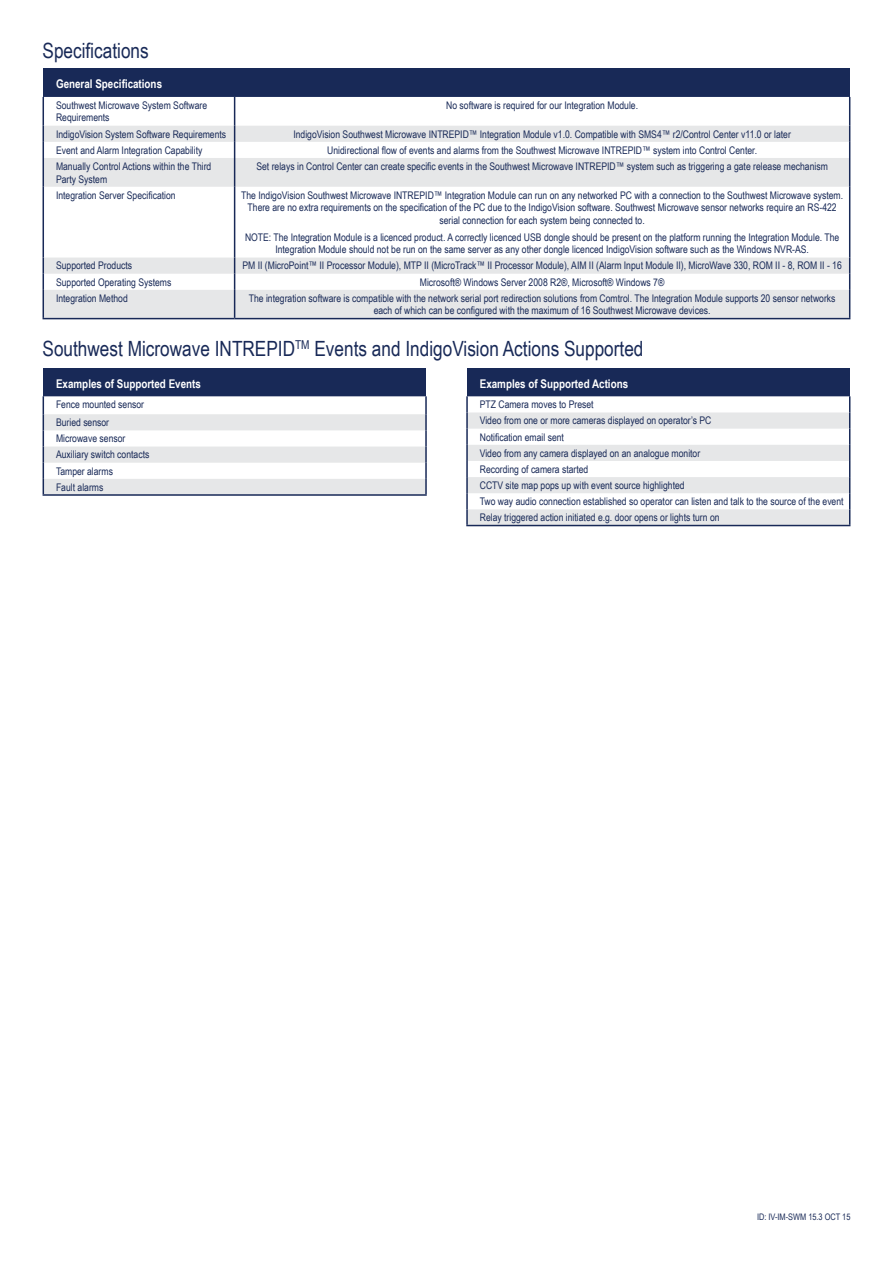
<style>
.page{position:relative;width:893px;height:1263px;background:#fff}
.page>*{position:absolute;margin:0;border:0;box-sizing:border-box;transform-origin:0 0}
.t1{font:21px "Arial Narrow";color:#182957}
.t2{font:700 12px "Arial Narrow";color:#fff}
.t3{font:10.5px/16.2px "Arial Narrow";color:#182957}
.t4{font:9px "Arial Narrow";color:#182957}
</style>
<div class="page">
<div style="left:43px;top:368px;width:383px;height:28px;background:#182957"></div>
<hr style="left:43px;top:494px;width:384px;height:2px;background:#182957">
<svg style="left:43px;top:396px;width:384px;height:99px"></svg>
<div style="left:467px;top:368px;width:383px;height:28px;background:#182957"></div>
<hr style="left:466px;top:525px;width:384px;height:1px;background:#182957">
<svg style="left:466px;top:396px;width:384px;height:129px"></svg>
<div style="left:43px;top:69px;width:807px;height:28px;background:#182957"></div>
<svg style="left:44px;top:126px;width:805px;height:192px"></svg>
<svg style="left:43px;top:97px;width:1px;height:90px"></svg>
<svg style="left:234px;top:97px;width:1px;height:90px"></svg>
<svg style="left:849px;top:97px;width:1px;height:90px"></svg>
<hr style="left:43px;top:187px;width:1px;height:71px;background:#182957">
<hr style="left:234px;top:187px;width:1px;height:71px;background:#182957">
<hr style="left:849px;top:187px;width:1px;height:71px;background:#182957">
<svg style="left:43px;top:258px;width:1px;height:60px"></svg>
<hr style="left:43px;top:318px;width:192px;height:1px;background:#182957">
<svg style="left:234px;top:258px;width:1px;height:60px"></svg>
<svg style="left:849px;top:258px;width:1px;height:60px"></svg>
<hr style="left:235px;top:318px;width:615px;height:1px;background:#182957">
<h1 class="t1" style="left:43px;top:35px;width:108px">Specifications</h1>
<p class="t2" style="left:56px;top:75px;width:108px">General Specifications</p>
<p class="t3" style="left:56px;top:98px;width:153px;line-height:12.6px">Southwest Microwave System Software<br>Requirements</p>
<p class="t3" style="left:446px;top:97px;width:193px">No software is required for our Integration Module.</p>
<p class="t3" style="left:56px;top:125px;width:172px">IndigoVision System Software Requirements</p>
<p class="t3" style="left:293px;top:125px;width:499px">IndigoVision Southwest Microwave INTREPID™ Integration Module v1.0. Compatible with SMS4™ r2/Control Center v11.0 or later</p>
<p class="t3" style="left:56px;top:142px;width:148px">Event and Alarm Integration Capability</p>
<p class="t3" style="left:327px;top:142px;width:431px">Unidirectional flow of events and alarms from the Southwest Microwave INTREPID™ system into Control Center.</p>
<p class="t3" style="left:56px;top:159px;width:157px;line-height:12.6px">Manually Control Actions within the Third<br>Party System</p>
<p class="t3" style="left:256px;top:158px;width:573px">Set relays in Control Center can create specific events in the Southwest Microwave INTREPID™ system such as triggering a gate release mechanism</p>
<p class="t3" style="left:56px;top:186px;width:121px">Integration Server Specification</p>
<p class="t3" style="left:241px;top:188px;width:603px;line-height:12.6px;text-align:center">The IndigoVision Southwest Microwave INTREPID™ Integration Module can run on any networked PC with a connection to the Southwest Microwave system.<br>There are no extra requirements on the specification of the PC due to the IndigoVision software. Southwest Microwave sensor networks require an RS-422 serial connection for each system being connected to.</p>
<p class="t3" style="left:245px;top:230px;width:596px;line-height:12.6px;text-align:center">NOTE: The Integration Module is a licenced product. A correctly licenced USB dongle should be present on the platform running the Integration Module. The<br>Integration Module should not be run on the same server as any other dongle licenced IndigoVision software such as the Windows NVR-AS.</p>
<p class="t3" style="left:56px;top:257px;width:78px">Supported Products</p>
<p class="t3" style="left:242px;top:257px;width:601px">PM II (MicroPoint™ II Processor Module), MTP II (MicroTrack™ II Processor Module), AIM II (Alarm Input Module II), MicroWave 330, ROM II - 8, ROM II - 16</p>
<p class="t3" style="left:56px;top:273px;width:117px">Supported Operating Systems</p>
<p class="t3" style="left:420px;top:273px;width:246px">Microsoft® Windows Server 2008 R2®, Microsoft® Windows 7®</p>
<p class="t3" style="left:56px;top:290px;width:73px">Integration Method</p>
<p class="t3" style="left:249px;top:291px;width:588px;line-height:12.6px;text-align:center">The integration software is compatible with the network serial port redirection solutions from Comtrol. The Integration Module supports 20 sensor networks each of which can be configured with the maximum of 16 Southwest Microwave devices.</p>
<h1 class="t1" style="left:43px;top:333px;width:602px">Southwest Microwave INTREPID<sup>TM</sup> Events and IndigoVision Actions Supported</h1>
<p class="t2" style="left:56px;top:374px;width:146px">Examples of Supported Events</p>
<p class="t3" style="left:56px;top:395px;width:90px;line-height:17.9px">Fence mounted sensor<br>Buried sensor</p>
<p class="t3" style="left:56px;top:430px;width:95px">Microwave sensor<br>Auxiliary switch contacts<br>Tamper alarms<br>Fault alarms</p>
<p class="t2" style="left:480px;top:374px;width:150px">Examples of Supported Actions</p>
<p class="t3" style="left:480px;top:396px;width:365px">PTZ Camera moves to Preset<br>Video from one or more cameras displayed on operator’s PC<br>Notification email sent<br>Video from any camera displayed on an analogue monitor<br>Recording of camera started<br>CCTV site map pops up with event source highlighted<br>Two way audio connection established so operator can listen and talk to the source of the event Relay triggered action initiated e.g. door opens or lights turn on</p>
<p class="t4" style="left:757px;top:1211px;width:95px">ID: IV-IM-SWM 15.3 OCT 15</p>
</div>
